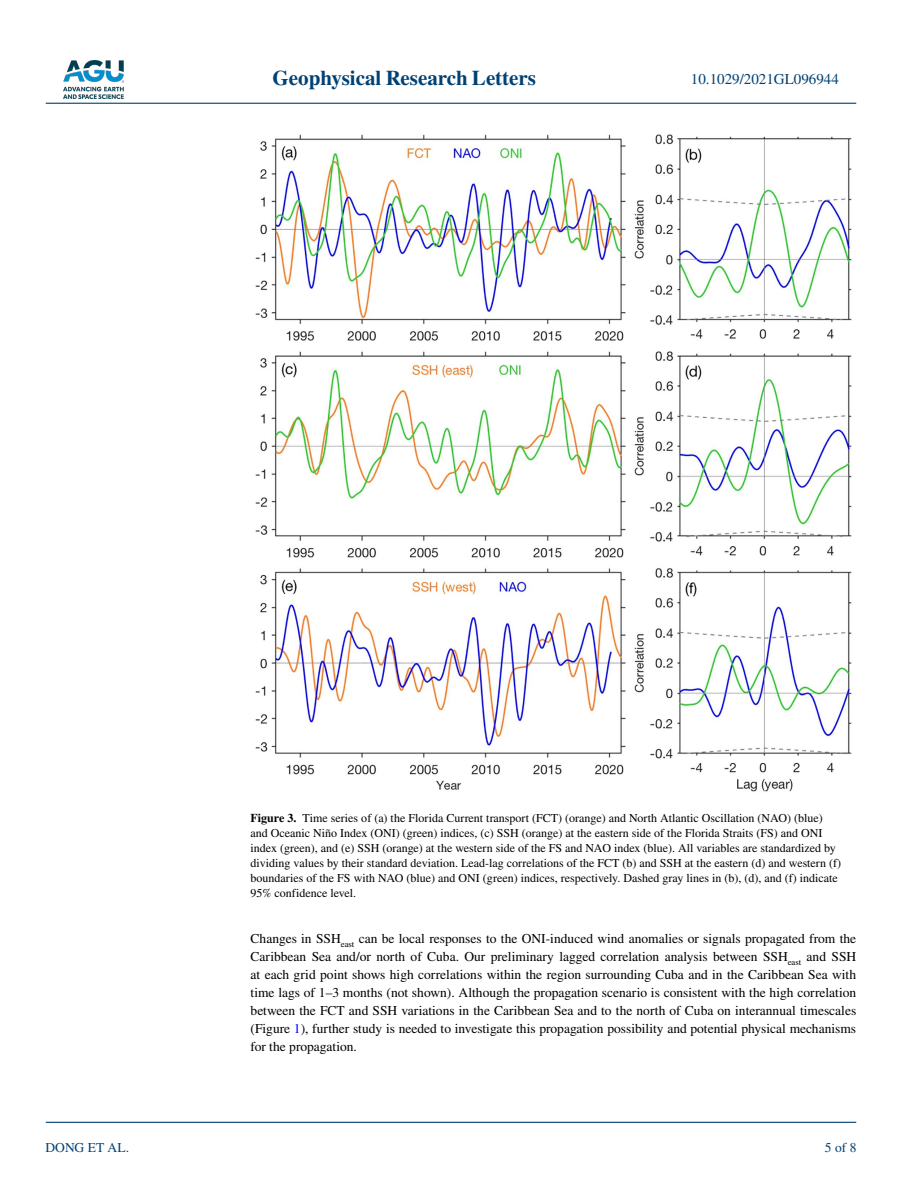
<style>
.page{position:relative;width:902px;height:1183px;background:#fff}
.page>*{position:absolute;margin:0;border:0;box-sizing:border-box;transform-origin:0 0}
.t1{font:700 21px "STIX";color:#004174}
.t2{font:15px "STIX";color:#004174}
.t3{font:13.5px/18px "STIX";color:#000;text-align:justify}
.t4{font:13.5px "STIX";color:#004174}
.t5{font:12px/15px "STIX";color:#000}
.s1{font-weight:700}
.s2{color:#00f}
</style>
<div class="page">
<img style="left:63px;top:60px;width:60px;height:39px">
<hr style="left:46px;top:103px;width:810px;height:1px;background:#004174">
<hr style="left:46px;top:1121px;width:810px;height:1px;background:#004174">
<img style="left:255px;top:134px;width:597px;height:658px">
<h1 class="t1" style="left:272px;top:66px;width:265px">Geophysical Research Letters</h1>
<p class="t2" style="left:691px;top:69px;width:149px">10.1029/2021GL096944</p>
<p class="t4" style="left:45px;top:1138px;width:85px">DONG ET AL.</p>
<p class="t5" style="left:250px;top:811px;width:592px"><span class="s1">Figure 3.</span> Time series of (a) the Florida Current transport (FCT) (orange) and North Atlantic Oscillation (NAO) (blue) and Oceanic Niño Index (ONI) (green) indices, (c) SSH (orange) at the eastern side of the Florida Straits (FS) and ONI index (green), and (e) SSH (orange) at the western side of the FS and NAO index (blue). All variables are standardized by dividing values by their standard deviation. Lead-lag correlations of the FCT (b) and SSH at the eastern (d) and western (f) boundaries of the FS with NAO (blue) and ONI (green) indices, respectively. Dashed gray lines in (b), (d), and (f) indicate 95% confidence level.</p>
<p class="t3" style="left:250px;top:930px;width:607px">Changes in SSH<sub>east</sub> can be local responses to the ONI-induced wind anomalies or signals propagated from the Caribbean Sea and/or north of Cuba. Our preliminary lagged correlation analysis between SSH<sub>east</sub> and SSH at each grid point shows high correlations within the region surrounding Cuba and in the Caribbean Sea with time lags of 1–3 months (not shown). Although the propagation scenario is consistent with the high correlation between the FCT and SSH variations in the Caribbean Sea and to the north of Cuba on interannual timescales (Figure <span class="s2">1</span>), further study is needed to investigate this propagation possibility and potential physical mechanisms for the propagation.</p>
<p class="t4" style="left:824px;top:1138px;width:33px">5 of 8</p>
</div>
